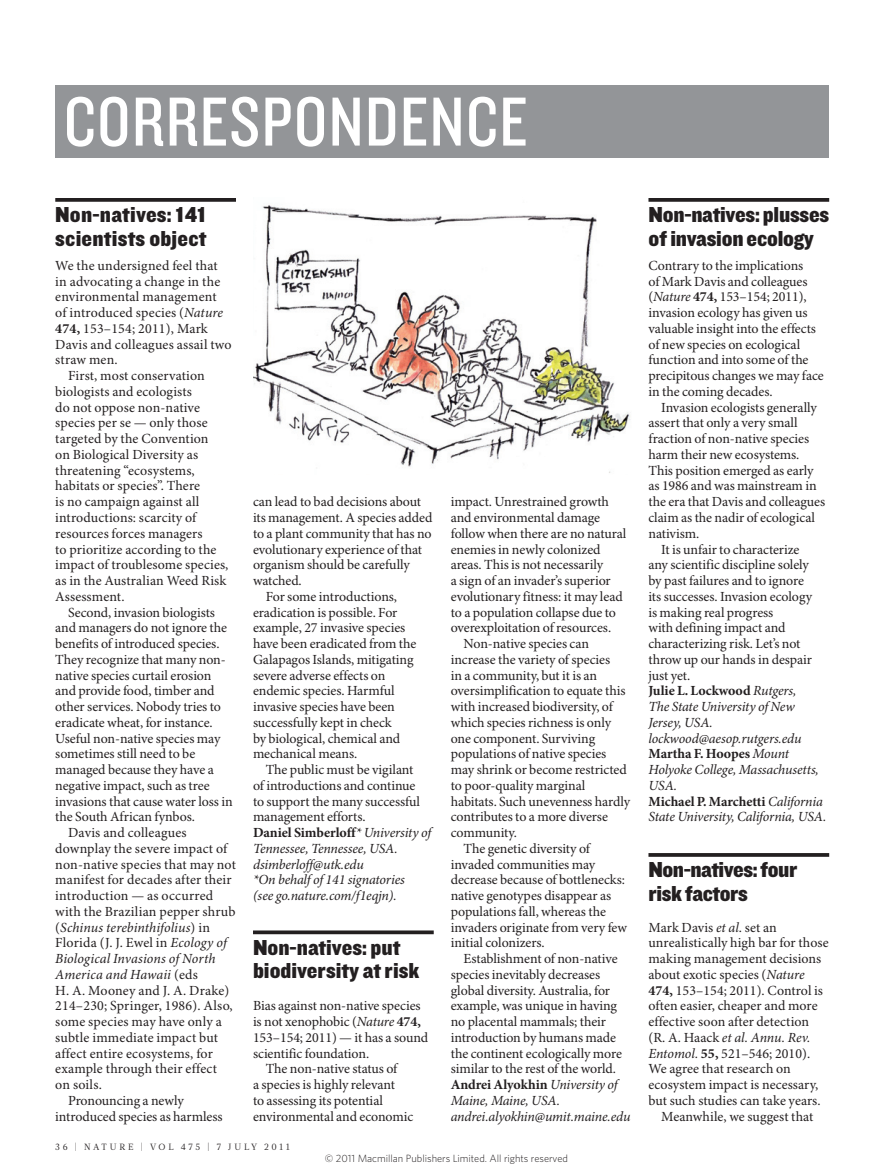
<style>
.page{position:relative;width:893px;height:1174px;background:#fff}
.page>*{position:absolute;margin:0;border:0;box-sizing:border-box;transform-origin:0 0}
.SECTION_HEADING_BOXE{font:72px "Knockout 29 Junior Ltweight";letter-spacing:.02em;color:#fff}
.CORRES_HEAD{font:22.5px/23.5px "Knockout 71 Full Middlewt";letter-spacing:-.01em;color:#231f20}
.CORRES_HEAD-2{font:22.5px/23.5px "Knockout 71 Full Middlewt";letter-spacing:.01em;color:#231f20}
.BODY_TEXT_R_L_INDENT{font:13.95px/15.8px "Minion Pro";letter-spacing:-.005em;color:#231f20}
.BODY_TEXT_R_L_1ST_PA{font:13.95px/15.8px "Minion Pro";color:#231f20}
.BODY_TEXT_R_L_INDENT-2{font:13.95px/15.8px "Minion Pro";letter-spacing:.015em;color:#231f20}
.CORRES_AUTHOR_DETAIL{font:italic 13.95px/15.8px "Minion Pro";letter-spacing:-.015em;color:#231f20}
.t1{font:300 10.5px "Whitney";color:#231f20}
.t2{font:9px "Glosa Math";letter-spacing:.3em;color:#231f20}
.s1{font-style:italic}
.s2{font-weight:700}
.s3{font-weight:700;font-style:normal}
</style>
<div class="page">
<div style="left:55px;top:85px;width:774px;height:72px;background:#939598"></div>
<svg style="left:55px;top:198px;width:181px;height:4px"></svg>
<svg style="left:253px;top:930px;width:181px;height:4px"></svg>
<hr style="left:648px;top:853px;width:181px;height:3px;background:#231f20">
<svg style="left:648px;top:198px;width:181px;height:4px"></svg>
<img style="left:253px;top:205px;width:377px;height:268px">
<p class="SECTION_HEADING_BOXE" style="left:64px;top:75px;width:465px">CORRESPONDENCE</p>
<p class="CORRES_HEAD-2" style="left:55px;top:202px;width:153px">Non-natives: 141 scientists object</p>
<p class="BODY_TEXT_R_L_1ST_PA" style="left:55px;top:258px;width:178px">We the undersigned feel that in advocating a change in the environmental management<br>of introduced species (<span class="s1">Nature<br></span><span class="s2">474,</span> 153–154; 2011), Mark<br>Davis and colleagues assail two straw men.</p>
<p class="BODY_TEXT_R_L_INDENT" style="left:55px;top:368px;width:175px;text-indent:13px">First, most conservation biologists and ecologists<br>do not oppose non-native species per se — only those targeted by the Convention<br>on Biological Diversity as threatening “ecosystems, habitats or species”. There<br>is no campaign against all introductions: scarcity of resources forces managers<br>to prioritize according to the impact of troublesome species, as in the Australian Weed Risk<br>Assessment.</p>
<p class="BODY_TEXT_R_L_INDENT" style="left:55px;top:605px;width:179px;text-indent:13px">Second, invasion biologists and managers do not ignore the benefits of introduced species.<br>They recognize that many non&shy;native species curtail erosion and provide food, timber and other services. Nobody tries to eradicate wheat, for instance.<br>Useful non-native species may sometimes still need to be managed because they have a negative impact, such as tree invasions that cause water loss in the South African fynbos.</p>
<p class="BODY_TEXT_R_L_INDENT-2" style="left:55px;top:825px;width:182px;text-indent:13px">Davis and colleagues downplay the severe impact of non-native species that may not manifest for decades after their introduction — as occurred with the Brazilian pepper shrub (<span class="s1">Schinus terebinthifolius</span>) in<br>Florida (J. J. Ewel in <span class="s1">Ecology of<br>Biological Invasions of North<br>America and Hawaii</span> (eds<br>H. A. Mooney and J. A. Drake)<br>214–230; Springer, 1986). Also, some species may have only a subtle immediate impact but affect entire ecosystems, for example through their effect<br>on soils.</p>
<p class="BODY_TEXT_R_L_INDENT" style="left:55px;top:1093px;width:169px;text-indent:13px">Pronouncing a newly introduced species as harmless</p>
<p class="BODY_TEXT_R_L_INDENT" style="left:253px;top:494px;width:181px">can lead to bad decisions about its management. A species added to a plant community that has no evolutionary experience of that organism should be carefully watched.</p>
<p class="BODY_TEXT_R_L_INDENT" style="left:253px;top:589px;width:165px;text-indent:13px">For some introductions, eradication is possible. For example, 27 invasive species have been eradicated from the<br>Galapagos Islands, mitigating severe adverse effects on endemic species. Harmful invasive species have been successfully kept in check<br>by biological, chemical and mechanical means.</p>
<p class="BODY_TEXT_R_L_INDENT" style="left:253px;top:762px;width:169px;text-indent:13px">The public must be vigilant of introductions and continue to support the many successful management efforts.</p>
<p class="CORRES_AUTHOR_DETAIL" style="left:253px;top:825px;width:180px"><span class="s3">Daniel Simberloff</span>* University of<br>Tennessee, Tennessee, USA. dsimberloff@utk.edu</p>
<p class="CORRES_AUTHOR_DETAIL" style="left:253px;top:872px;width:153px">*On behalf of 141 signatories (see go.nature.com/f1eqjn).</p>
<p class="CORRES_HEAD" style="left:253px;top:934px;width:168px">Non-natives: put biodiversity at risk</p>
<p class="BODY_TEXT_R_L_1ST_PA" style="left:253px;top:998px;width:177px">Bias against non-native species is not xenophobic (<span class="s1">Nature</span> <span class="s2">474,<br></span>153–154; 2011) — it has a sound scientific foundation.</p>
<p class="BODY_TEXT_R_L_INDENT" style="left:253px;top:1061px;width:162px;text-indent:13px">The non-native status of<br>a species is highly relevant<br>to assessing its potential environmental and economic</p>
<p class="t2" style="left:55px;top:1141px;width:236px">36 | NATURE | VOL 475 | 7 JULY 2011</p>
<p class="BODY_TEXT_R_L_INDENT" style="left:451px;top:494px;width:177px">impact. Unrestrained growth and environmental damage follow when there are no natural enemies in newly colonized areas. This is not necessarily<br>a sign of an invader’s superior evolutionary fitness: it may lead to a population collapse due to overexploitation of resources.</p>
<p class="BODY_TEXT_R_L_INDENT" style="left:451px;top:636px;width:181px;text-indent:13px">Non-native species can increase the variety of species<br>in a community, but it is an oversimplification to equate this with increased biodiversity, of which species richness is only one component. Surviving populations of native species may shrink or become restricted to poor-quality marginal habitats. Such unevenness hardly contributes to a more diverse community.</p>
<p class="BODY_TEXT_R_L_INDENT" style="left:451px;top:841px;width:178px;text-indent:13px">The genetic diversity of invaded communities may decrease because of bottlenecks: native genotypes disappear as populations fall, whereas the invaders originate from very few initial colonizers.</p>
<p class="BODY_TEXT_R_L_INDENT" style="left:451px;top:951px;width:173px;text-indent:13px">Establishment of non-native species inevitably decreases global diversity. Australia, for example, was unique in having no placental mammals; their introduction by humans made the continent ecologically more similar to the rest of the world.</p>
<p class="CORRES_AUTHOR_DETAIL" style="left:451px;top:1077px;width:181px"><span class="s3">Andrei Alyokhin</span> University of<br>Maine, Maine, USA. andrei.alyokhin@umit.maine.edu</p>
<p class="t1" style="left:325px;top:1151px;width:245px">© 2011 Macmillan Publishers Limited. All rights reserved</p>
<p class="CORRES_HEAD" style="left:648px;top:202px;width:182px">Non-natives: plusses of invasion ecology</p>
<p class="BODY_TEXT_R_L_1ST_PA" style="left:648px;top:258px;width:177px">Contrary to the implications<br>of Mark Davis and colleagues (<span class="s1">Nature</span> <span class="s2">474,</span> 153–154; 2011), invasion ecology has given us valuable insight into the effects of new species on ecological function and into some of the precipitous changes we may face in the coming decades.</p>
<p class="BODY_TEXT_R_L_INDENT" style="left:648px;top:400px;width:178px;text-indent:13px">Invasion ecologists generally assert that only a very small fraction of non-native species harm their new ecosystems.<br>This position emerged as early as 1986 and was mainstream in the era that Davis and colleagues claim as the nadir of ecological nativism.</p>
<p class="BODY_TEXT_R_L_INDENT" style="left:648px;top:542px;width:165px;text-indent:13px">It is unfair to characterize any scientific discipline solely by past failures and to ignore its successes. Invasion ecology is making real progress<br>with defining impact and characterizing risk. Let’s not throw up our hands in despair just yet.</p>
<p class="CORRES_AUTHOR_DETAIL" style="left:648px;top:683px;width:155px"><span class="s3">Julie L. Lockwood</span> Rutgers,<br>The State University of New<br>Jersey, USA. lockwood@aesop.rutgers.edu</p>
<p class="CORRES_AUTHOR_DETAIL" style="left:648px;top:746px;width:172px"><span class="s3">Martha F. Hoopes</span> Mount<br>Holyoke College, Massachusetts,<br>USA.</p>
<p class="CORRES_AUTHOR_DETAIL" style="left:648px;top:794px;width:179px"><span class="s3">Michael P. Marchetti</span> California<br>State University, California, USA.</p>
<p class="CORRES_HEAD" style="left:648px;top:857px;width:151px">Non-natives: four risk factors</p>
<p class="BODY_TEXT_R_L_1ST_PA" style="left:648px;top:920px;width:182px">Mark Davis <span class="s1">et al</span>. set an unrealistically high bar for those making management decisions about exotic species (<span class="s1">Nature<br></span><span class="s2">474,</span> 153–154; 2011). Control is often easier, cheaper and more effective soon after detection (R. A. Haack <span class="s1">et al. Annu. Rev.<br>Entomol.</span> <span class="s2">55,</span> 521–546; 2010).<br>We agree that research on ecosystem impact is necessary, but such studies can take years.</p>
<p class="BODY_TEXT_R_L_INDENT" style="left:661px;top:1109px;width:154px">Meanwhile, we suggest that</p>
</div>
